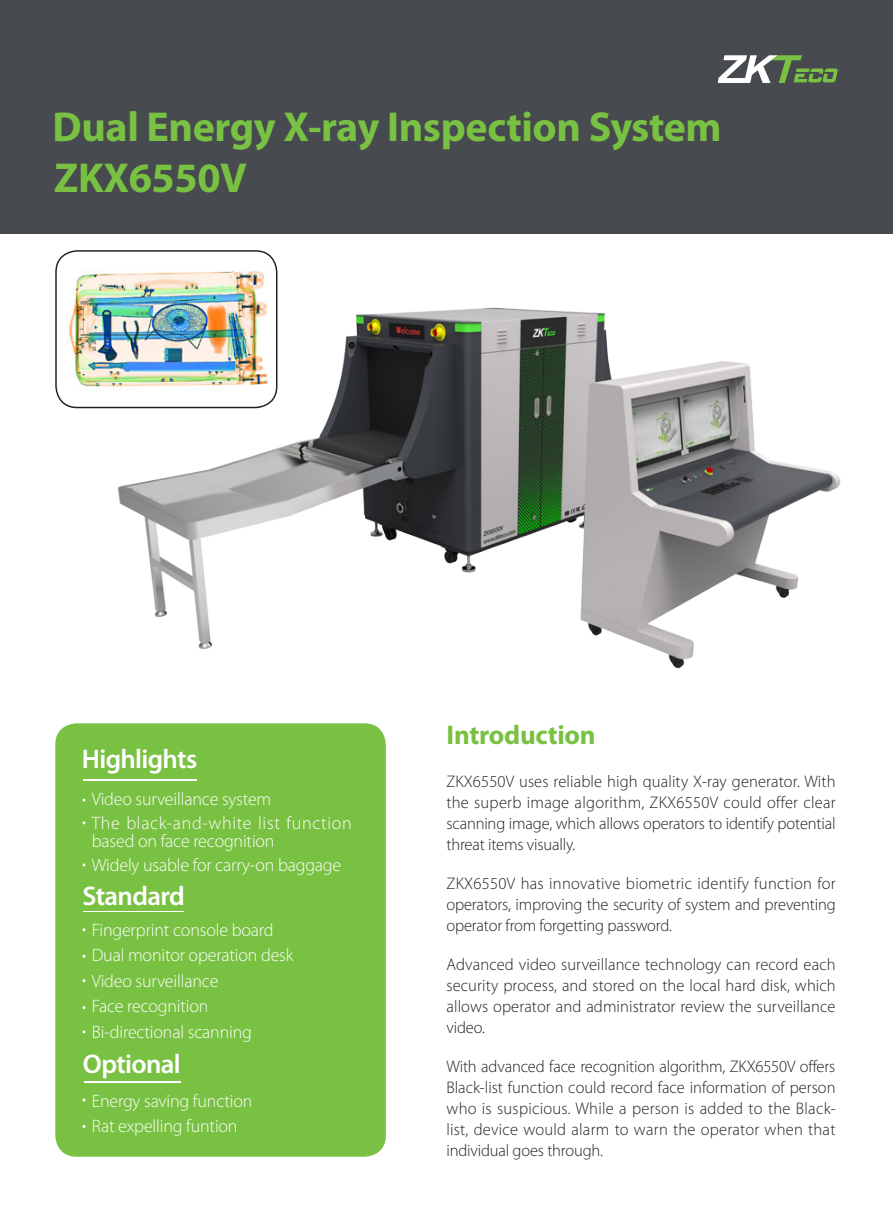
<style>
.page{position:relative;width:893px;height:1212px;background:#fff}
.page>*{position:absolute;margin:0;border:0;box-sizing:border-box;transform-origin:0 0}
.Features_Headline{font:700 42px "Myriad Pro";letter-spacing:-.01em;color:#79c142}
.Features_Headline-2{font:600 27px "Myriad Pro";letter-spacing:-.025em;color:#fff}
.Features_Headline-3{font:700 27px "Myriad Pro";letter-spacing:-.01em;color:#79c142}
.Features_Headline-4{font:300 18px "Myriad Pro";letter-spacing:-.01em;color:#fff}
.Features_Headline-5{font:300 18px/18px "Myriad Pro";letter-spacing:.035em;color:#fff}
.Features_Headline-6{font:300 16.8px/21px "Myriad Pro";letter-spacing:-.01em;color:#231f20;text-align:justify}
</style>
<div class="page">
<div style="left:0;top:0;width:893px;height:234px;background:#474a4e"></div>
<img style="left:88px;top:273px;width:753px;height:396px">
<svg style="left:718px;top:55px;width:120px;height:28px"></svg>
<div style="left:55px;top:723px;width:331px;height:434px;background:#79c142;border-radius:21px"></div>
<hr style="left:83px;top:911px;width:101px;height:1px;background:#fff">
<hr style="left:84px;top:1082px;width:97px;height:1px;background:#fff">
<div style="left:55px;top:250px;width:222px;height:158px;border:1px solid #231f20;border-radius:21px"></div>
<hr style="left:83px;top:779px;width:113px;height:1px;background:#fff">
<img style="left:69px;top:270px;width:201px;height:121px">
<p class="Features_Headline" style="left:53px;top:100px;width:671px">Dual Energy X-ray Inspection System</p>
<p class="Features_Headline" style="left:54px;top:151px;width:194px">ZKX6550V</p>
<p class="Features_Headline-2" style="left:82px;top:742px;width:117px">Highlights</p>
<p class="Features_Headline-4" style="left:92px;top:788px;width:181px">Video surveillance system</p>
<p class="Features_Headline-5" style="left:92px;top:814px;width:261px">The black-and-white list function based on face recognition</p>
<p class="Features_Headline-4" style="left:92px;top:854px;width:251px">Widely usable for carry-on baggage</p>
<p class="Features_Headline-2" style="left:82px;top:879px;width:104px">Standard</p>
<p class="Features_Headline-4" style="left:92px;top:919px;width:183px">Fingerprint console board</p>
<p class="Features_Headline-4" style="left:92px;top:944px;width:203px">Dual monitor operation desk</p>
<p class="Features_Headline-4" style="left:92px;top:970px;width:128px">Video surveillance</p>
<p class="Features_Headline-4" style="left:92px;top:995px;width:118px">Face recognition</p>
<p class="Features_Headline-4" style="left:92px;top:1021px;width:162px">Bi-directional scanning</p>
<p class="Features_Headline-2" style="left:83px;top:1046px;width:99px">Optional</p>
<p class="Features_Headline-4" style="left:92px;top:1090px;width:162px">Energy saving function</p>
<p class="Features_Headline-4" style="left:92px;top:1115px;width:147px">Rat expelling funtion</p>
<p class="Features_Headline-3" style="left:446px;top:717px;width:151px">Introduction</p>
<p class="Features_Headline-6" style="left:446px;top:771px;width:391px">ZKX6550V uses reliable high quality X-ray generator. With the superb image algorithm, ZKX6550V could offer clear scanning image, which allows operators to identify potential threat items visually.</p>
<p class="Features_Headline-6" style="left:446px;top:873px;width:391px">ZKX6550V has innovative biometric identify function for operators, improving the security of system and preventing operator from forgetting password.</p>
<p class="Features_Headline-6" style="left:446px;top:954px;width:391px">Advanced video surveillance technology can record each security process, and stored on the local hard disk, which allows operator and administrator review the surveillance video.</p>
<p class="Features_Headline-6" style="left:446px;top:1056px;width:391px">With advanced face recognition algorithm, ZKX6550V offers Black-list function could record face information of person who is suspicious. While a person is added to the Black&shy;list, device would alarm to warn the operator when that individual goes through.</p>
</div>
